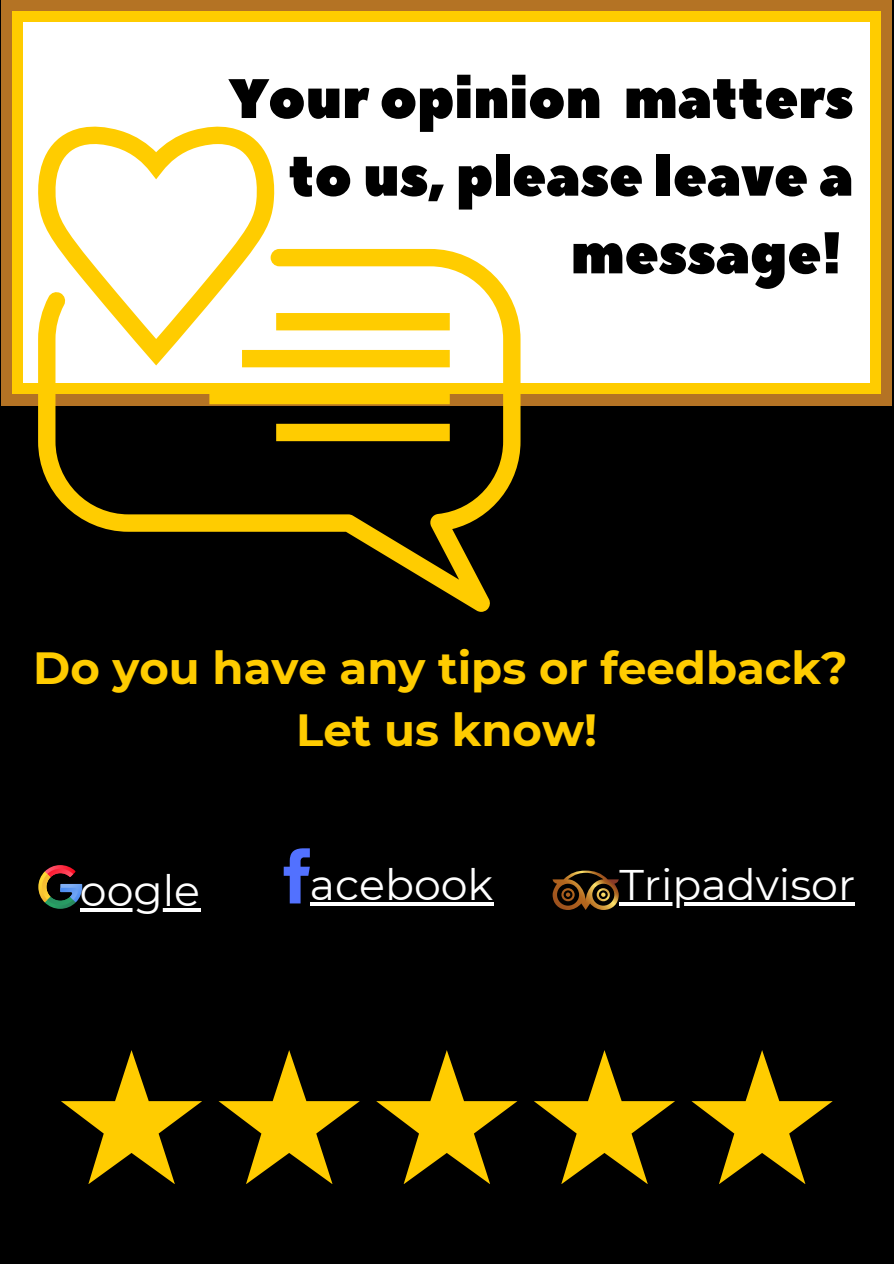
<style>
.page{position:relative;width:894px;height:1264px;background:#fff}
.page>*{position:absolute;margin:0;border:0;box-sizing:border-box;transform-origin:0 0}
.t1{font:55.5px/77.7px "Peace Sans";color:#000;text-align:right}
.t2{font:700 45px/61.8px "Montserrat";color:#fc0;text-align:center}
.t3{font:42.75px "Montserrat";color:#fff}
</style>
<div class="page">
<div style="left:0;top:0;width:893px;height:1263px;background:#000"></div>
<svg style="left:691px;top:1050px;width:141px;height:133px"></svg>
<svg style="left:534px;top:1050px;width:141px;height:133px"></svg>
<svg style="left:376px;top:1050px;width:141px;height:133px"></svg>
<svg style="left:218px;top:1050px;width:142px;height:133px"></svg>
<svg style="left:61px;top:1050px;width:141px;height:133px"></svg>
<div style="left:1px;top:0;width:891px;height:405px;background:#b47324"></div>
<div style="left:12px;top:11px;width:868px;height:383px;background:#fc0"></div>
<div style="left:24px;top:22px;width:845px;height:361px;background:#fff"></div>
<svg style="left:36px;top:126px;width:484px;height:486px"></svg>
<svg style="left:38px;top:865px;width:44px;height:43px"></svg>
<svg style="left:283px;top:848px;width:26px;height:55px"></svg>
<svg style="left:552px;top:870px;width:66px;height:40px"></svg>
<hr style="left:80px;top:908px;width:120px;height:3px;background:#fff">
<hr style="left:310px;top:902px;width:183px;height:3px;background:#fff">
<hr style="left:619px;top:902px;width:236px;height:3px;background:#fff">
<p class="t1" style="left:229px;top:62px;width:625px">Your opinion matters to us, please leave a message!</p>
<h1 class="t2" style="left:33px;top:637px;width:815px">Do you have any tips or feedback?<br>Let us know!</h1>
<p class="t3" style="left:80px;top:864px;width:122px">oogle</p>
<h2 class="t3" style="left:310px;top:858px;width:185px">acebook</h2>
<p class="t3" style="left:619px;top:858px;width:237px">Tripadvisor</p>
</div>
